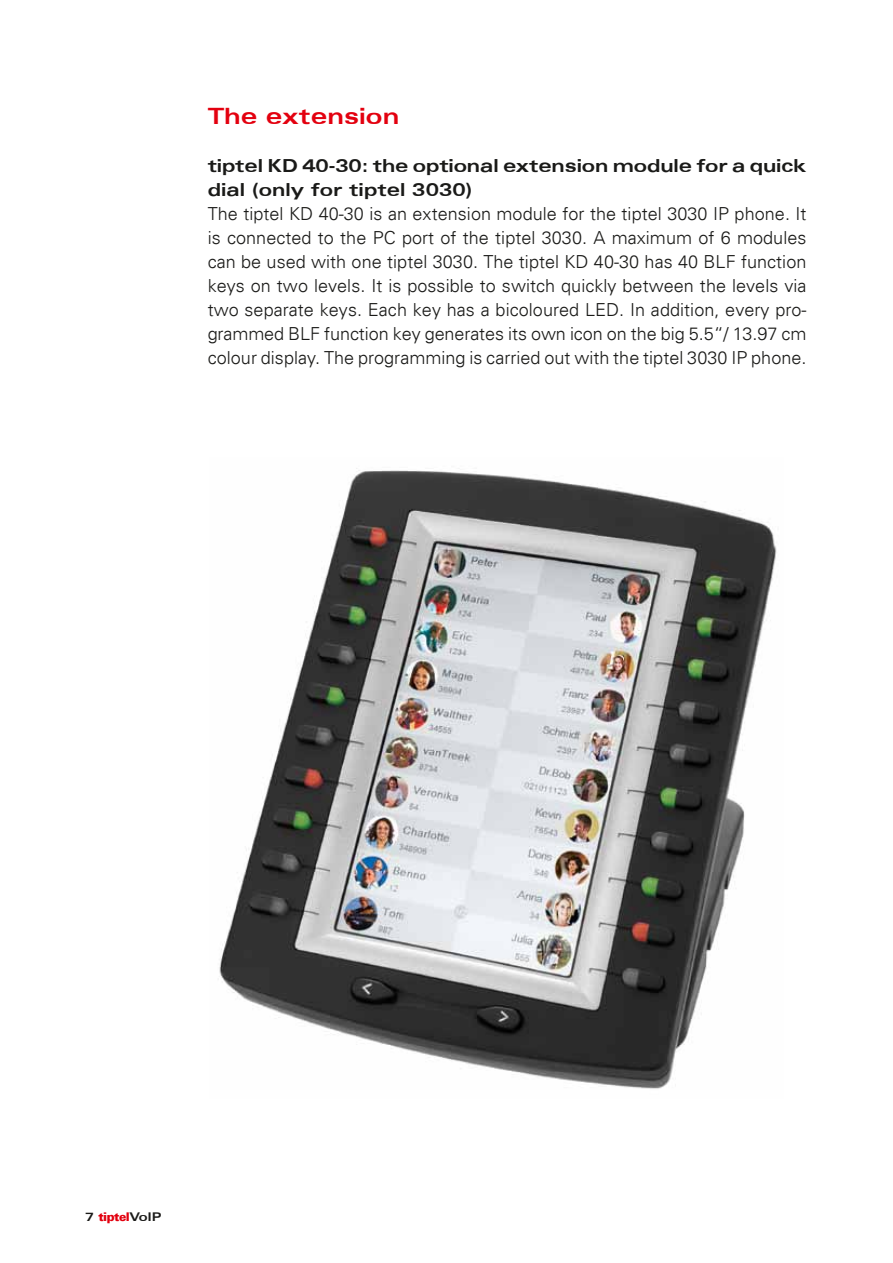
<style>
.page{position:relative;width:893px;height:1263px;background:#fff}
.page>*{position:absolute;margin:0;border:0;box-sizing:border-box;transform-origin:0 0}
.t1{font:700 expanded 22.5px "Univers";letter-spacing:.005em;color:#e3000f}
.t2{font:18px/24px "USA Light Plain";letter-spacing:.005em;color:#1a1a18;text-align:justify}
.t3{font:700 expanded 18px/24px "Univers";letter-spacing:-.005em;color:#1a1a18}
.t4{font:12px "USA Black Plain";letter-spacing:-.04em;color:#e3000f}
.s1{font-family:"Univers";font-weight:700;font-stretch:expanded;color:#1a1a18}
</style>
<div class="page">
<img style="left:219px;top:468px;width:558px;height:621px">
<p class="t1" style="left:208px;top:103px;width:193px">The extension</p>
<p class="t3" style="left:208px;top:154px;width:600px">tiptel KD 40-30: the optional extension module for a quick dial (only for tiptel 3030)</p>
<p class="t2" style="left:208px;top:201px;width:600px">The tiptel KD 40-30 is an extension module for the tiptel 3030 IP phone. It is connected to the PC port of the tiptel 3030. A maximum of 6 modules can be used with one tiptel 3030. The tiptel KD 40-30 has 40 BLF function keys on two levels. It is possible to switch quickly between the levels via two separate keys. Each key has a bicoloured LED. In addition, every pro&shy;grammed BLF function key generates its own icon on the big 5.5“/ 13.97 cm colour display. The programming is carried out with the tiptel 3030 IP phone.</p>
<p class="t4" style="left:85px;top:1209px;width:78px"><span class="s1">7</span> tiptel<span class="s1">VoIP</span></p>
</div>
